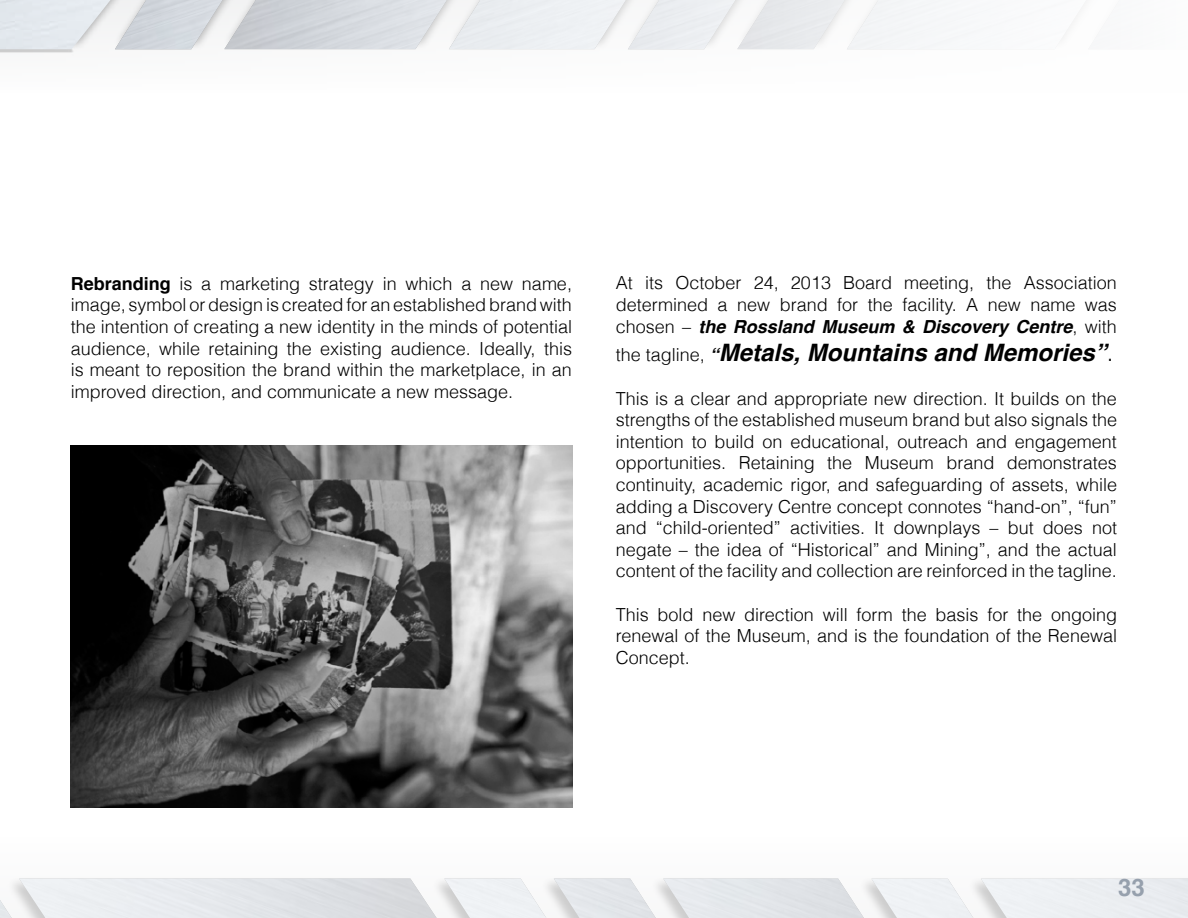
<style>
.page{position:relative;width:1188px;height:918px;background:#fff}
.page>*{position:absolute;margin:0;border:0;box-sizing:border-box;transform-origin:0 0}
.t1{font:italic 700 24px "Helvetica";color:#000}
.t2{font:700 24px "Helvetica";color:#96a0ad}
.t3{font:300 18px/21.6px "Helvetica";color:#000;text-align:justify}
.s1{font-weight:700}
.s2{font-weight:700;font-style:italic}
.s3{font-weight:300;font-style:normal;font-size:18px}
.s4{font-size:18px}
.s5{font-weight:300;font-style:normal}
</style>
<div class="page">
<div style="left:0;top:0;width:127px;height:101px;background:#fafbfb"></div>
<div style="left:0;top:0;width:114px;height:102px;background:#fbfbfb"></div>
<img style="left:0;top:0;width:106px;height:53px">
<svg style="left:106px;top:0;width:961px;height:50px"></svg>
<svg style="left:0;top:878px;width:1188px;height:40px"></svg>
<div style="left:981px;top:879px;width:207px;height:39px;background:#eceff2"></div>
<img style="left:71px;top:445px;width:501px;height:363px">
<p class="t3" style="left:71px;top:272px;width:503px"><span class="s1">Rebranding</span> is a marketing strategy in which a new name, image, symbol or design is created for an established brand with the intention of creating a new identity in the minds of potential audience, while retaining the existing audience. Ideally, this is meant to reposition the brand within the marketplace, in an improved direction, and communicate a new message.</p>
<p class="t3" style="left:616px;top:271px;width:503px">At its October 24, 2013 Board meeting, the Association determined a new brand for the facility. A new name was chosen – <span class="s2">the Rossland Museum &amp; Discovery Centre</span>, with</p>
<h1 class="t1" style="left:616px;top:333px;width:499px"><span class="s3">the tagline,</span> <span class="s4">“</span>Metals, Mountains and Memories”<span class="s5">.</span></h1>
<p class="t3" style="left:616px;top:386px;width:503px">This is a clear and appropriate new direction. It builds on the strengths of the established museum brand but also signals the intention to build on educational, outreach and engagement opportunities. Retaining the Museum brand demonstrates continuity, academic rigor, and safeguarding of assets, while adding a Discovery Centre concept connotes “hand-on”, “fun” and “child-oriented” activities. It downplays – but does not negate – the idea of “Historical” and Mining”, and the actual content of the facility and collection are reinforced in the tagline.</p>
<p class="t3" style="left:616px;top:602px;width:503px">This bold new direction will form the basis for the ongoing renewal of the Museum, and is the foundation of the Renewal Concept.</p>
<h1 class="t2" style="left:1118px;top:868px;width:28px">33</h1>
</div>
